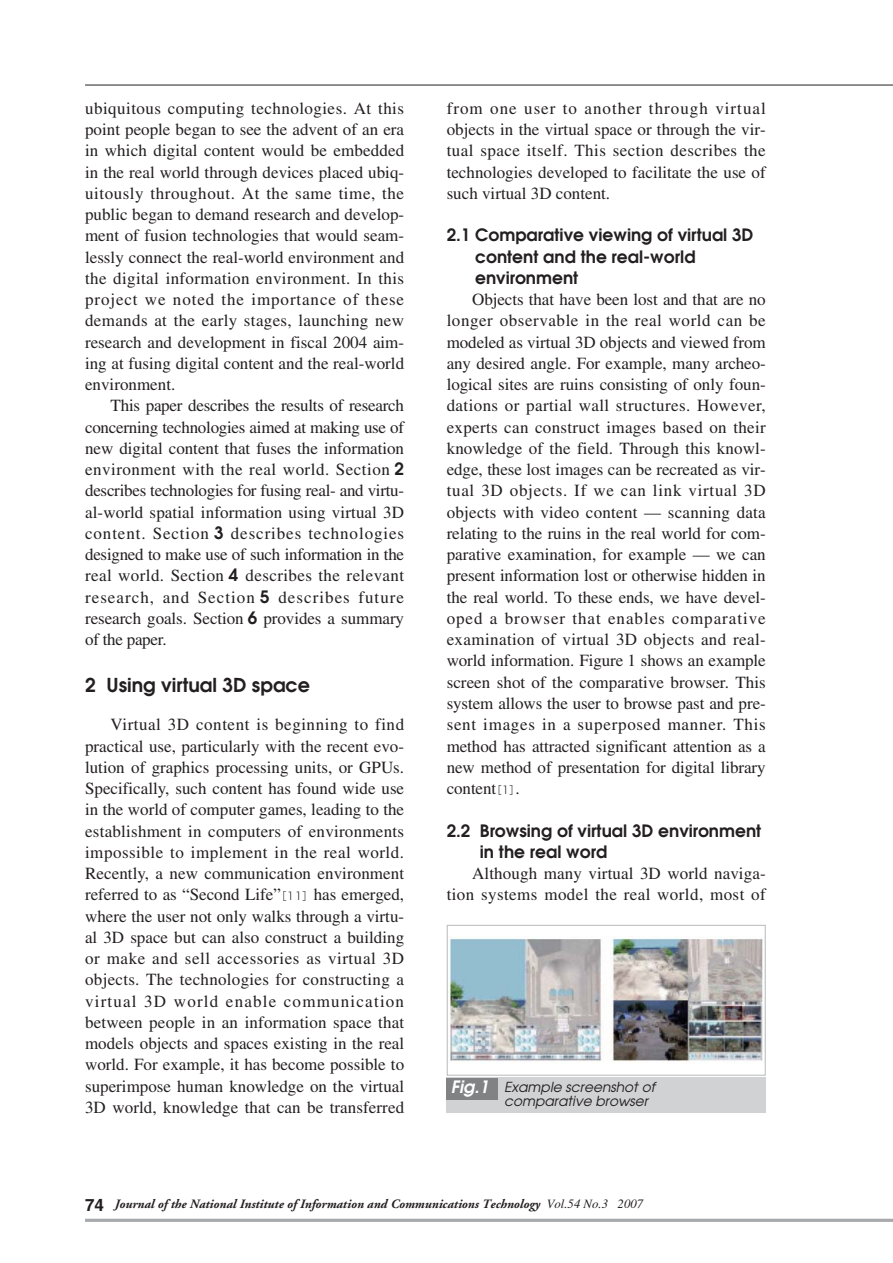
<style>
.page{position:relative;width:893px;height:1263px;background:#fff}
.page>*{position:absolute;margin:0;border:0;box-sizing:border-box;transform-origin:0 0}
.t1{font:600 19.2px "Avant Garde";color:#231f20}
.t2{font:16.95px/21.3px "Times";color:#231f20;text-align:justify}
.t3{font:600 16.95px/21.3px "Avant Garde";color:#231f20}
.t4{font:italic 13.8px/13.8px "Avant Garde";color:#231f20}
.t5{font:italic 700 12.75px "Adobe Garamond";color:#231f20}
.s1{font-family:"Avant Garde";font-weight:600}
.s2{font-family:"Shin Go";font-weight:300;font-size:10.65px}
.s3{font-weight:600;font-size:16.95px;color:#fff}
.s4{font-family:"Helvetica";font-style:normal;font-size:16.95px}
.s5{font-family:"Times";font-weight:400}
</style>
<div class="page">
<hr style="left:85px;top:85px;width:807px;height:1px;background:#231f20">
<hr style="left:85px;top:1219px;width:807px;height:3px;background:#a7a9ac">
<img style="left:448px;top:937px;width:315px;height:126px">
<div style="left:446px;top:925px;width:319px;height:151px;border:1px solid #bbbdbf"></div>
<div style="left:446px;top:1078px;width:319px;height:35px;background:#d1d2d4"></div>
<div style="left:446px;top:1078px;width:51px;height:21px;background:#808284"></div>
<p class="t2" style="left:85px;top:99px;width:320px">ubiquitous computing technologies. At this point people began to see the advent of an era in which digital content would be embedded in the real world through devices placed ubiq&shy;uitously throughout. At the same time, the public began to demand research and develop&shy;ment of fusion technologies that would seam&shy;lessly connect the real-world environment and the digital information environment. In this project we noted the importance of these demands at the early stages, launching new research and development in fiscal 2004 aim&shy;ing at fusing digital content and the real-world environment.</p>
<p class="t2" style="left:85px;top:397px;width:320px;text-indent:26px">This paper describes the results of research concerning technologies aimed at making use of new digital content that fuses the information environment with the real world. Section <span class="s1">2 </span>describes technologies for fusing real- and virtu&shy;al-world spatial information using virtual 3D content. Section <span class="s1">3</span> describes technologies designed to make use of such information in the real world. Section <span class="s1">4</span> describes the relevant research, and Section <span class="s1">5</span> describes future research goals. Section <span class="s1">6</span> provides a summary of the paper.</p>
<p class="t1" style="left:85px;top:678px;width:226px">2 Using virtual 3D space</p>
<p class="t2" style="left:85px;top:716px;width:320px;text-indent:26px">Virtual 3D content is beginning to find practical use, particularly with the recent evo&shy;lution of graphics processing units, or GPUs.<br>Specifically, such content has found wide use in the world of computer games, leading to the establishment in computers of environments impossible to implement in the real world.<br>Recently, a new communication environment referred to as “Second Life”<span class="s2">［11］</span>has emerged, where the user not only walks through a virtu&shy;al 3D space but can also construct a building or make and sell accessories as virtual 3D objects. The technologies for constructing a virtual 3D world enable communication between people in an information space that models objects and spaces existing in the real world. For example, it has become possible to superimpose human knowledge on the virtual 3D world, knowledge that can be transferred</p>
<p class="t2" style="left:446px;top:99px;width:320px">from one user to another through virtual objects in the virtual space or through the vir&shy;tual space itself. This section describes the technologies developed to facilitate the use of such virtual 3D content.</p>
<p class="t3" style="left:475px;top:226px;width:280px;text-indent:-29px">2.1 Comparative viewing of virtual 3D content and the real-world environment</p>
<p class="t2" style="left:446px;top:290px;width:320px;text-indent:26px">Objects that have been lost and that are no longer observable in the real world can be modeled as virtual 3D objects and viewed from any desired angle. For example, many archeo&shy;logical sites are ruins consisting of only foun&shy;dations or partial wall structures. However, experts can construct images based on their knowledge of the field. Through this knowl&shy;edge, these lost images can be recreated as vir&shy;tual 3D objects. If we can link virtual 3D objects with video content — scanning data relating to the ruins in the real world for com&shy;parative examination, for example — we can present information lost or otherwise hidden in the real world. To these ends, we have devel&shy;oped a browser that enables comparative examination of virtual 3D objects and real&shy;world information. Figure 1 shows an example screen shot of the comparative browser. This system allows the user to browse past and pre&shy;sent images in a superposed manner. This method has attracted significant attention as a new method of presentation for digital library content<span class="s2">［1］</span>.</p>
<p class="t3" style="left:480px;top:821px;width:283px;text-indent:-33px">2.2 Browsing of virtual 3D environment in the real word</p>
<p class="t2" style="left:446px;top:864px;width:320px;text-align:right">Although many virtual 3D world naviga&shy;tion systems model the real world, most of</p>
<p class="t4" style="left:504px;top:1082px;width:152px;text-indent:-53px"><span class="s3">Fig.1</span> Example screenshot of comparative browser</p>
<p class="t5" style="left:85px;top:1199px;width:559px"><span class="s4">74</span> Journal of the National Institute of Information and Communications Technology <span class="s5">Vol.54 No.3 2007</span></p>
</div>
